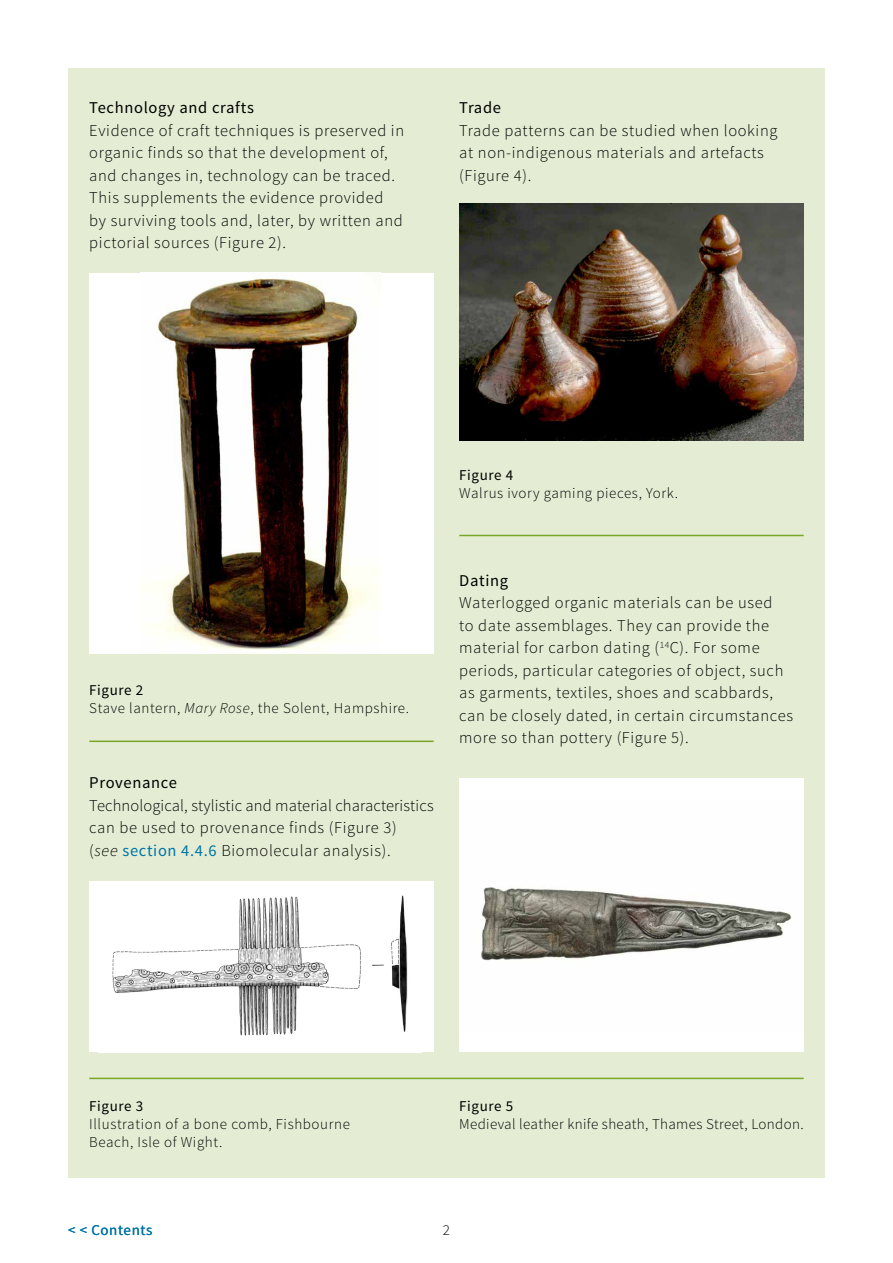
<style>
.page{position:relative;width:893px;height:1263px;background:#fff}
.page>*{position:absolute;margin:0;border:0;box-sizing:border-box;transform-origin:0 0}
.Body_text{font:300 16.5px/22.5px "Source Sans Pro";letter-spacing:.04em;color:#000}
.Body_text-2{font:300 16.5px/22.5px "Source Sans Pro";letter-spacing:.015em;color:#000}
.IMAGE_text{font:300 15px/18px "Source Sans Pro";letter-spacing:.04em;color:#000}
.IMAGE_text-2{font:300 15px "Source Sans Pro";letter-spacing:.02em;color:#000}
.IMAGE_heading{font:15px "Source Sans Pro";letter-spacing:.04em;color:#000}
.t1{font:15px "Source Sans Pro";letter-spacing:.04em;color:#0075a7}
.s1{font-weight:400}
.s2{font-style:italic}
.s3{font-weight:400;color:#0075a7}
</style>
<div class="page">
<div style="left:68px;top:68px;width:757px;height:1110px;background:#e4edd4"></div>
<div style="left:89px;top:273px;width:345px;height:380px;background:#fff"></div>
<img style="left:140px;top:278px;width:234px;height:372px">
<hr style="left:89px;top:1078px;width:715px;height:1px;background:#79a629">
<hr style="left:89px;top:740px;width:345px;height:2px;background:#79a629">
<hr style="left:459px;top:535px;width:345px;height:1px;background:#79a629">
<div style="left:89px;top:881px;width:345px;height:171px;background:#fff"></div>
<img style="left:112px;top:895px;width:296px;height:141px">
<img style="left:459px;top:203px;width:345px;height:237px">
<div style="left:459px;top:778px;width:345px;height:274px;background:#fff"></div>
<img style="left:481px;top:886px;width:311px;height:75px">
<p class="Body_text" style="left:89px;top:96px;width:316px"><span class="s1">Technology and crafts<br></span>Evidence of craft techniques is preserved in organic finds so that the development of, and changes in, technology can be traced.<br>This supplements the evidence provided by surviving tools and, later, by written and pictorial sources (Figure 2).</p>
<p class="Body_text" style="left:459px;top:96px;width:320px"><span class="s1">Trade<br></span>Trade patterns can be studied when looking at non-indigenous materials and artefacts (Figure 4).</p>
<p class="IMAGE_heading" style="left:459px;top:466px;width:55px">Figure 4</p>
<p class="IMAGE_text" style="left:459px;top:484px;width:220px">Walrus ivory gaming pieces, York.</p>
<p class="IMAGE_heading" style="left:89px;top:680px;width:56px">Figure 2</p>
<p class="IMAGE_text" style="left:89px;top:699px;width:321px">Stave lantern, <span class="s2">Mary Rose</span>, the Solent, Hampshire.</p>
<p class="Body_text-2" style="left:89px;top:771px;width:346px"><span class="s1">Provenance<br></span>Technological, stylistic and material characteristics can be used to provenance finds (Figure 3)<br>(<span class="s2">see</span> <span class="s3">section 4.4.6</span> Biomolecular analysis).</p>
<p class="Body_text" style="left:459px;top:569px;width:335px"><span class="s1">Dating<br></span>Waterlogged organic materials can be used<br>to date assemblages. They can provide the material for carbon dating (<sup>14</sup>C). For some periods, particular categories of object, such as garments, textiles, shoes and scabbards, can be closely dated, in certain circumstances more so than pottery (Figure 5).</p>
<p class="IMAGE_heading" style="left:89px;top:1096px;width:56px">Figure 3</p>
<p class="IMAGE_text" style="left:89px;top:1115px;width:262px">Illustration of a bone comb, Fishbourne<br>Beach, Isle of Wight.</p>
<p class="t1" style="left:68px;top:1220px;width:86px">&lt; &lt; Contents</p>
<p class="IMAGE_heading" style="left:459px;top:1096px;width:55px">Figure 5</p>
<p class="IMAGE_text-2" style="left:459px;top:1114px;width:346px">Medieval leather knife sheath, Thames Street, London.</p>
<p class="IMAGE_text" style="left:443px;top:1221px;width:9px">2</p>
</div>
